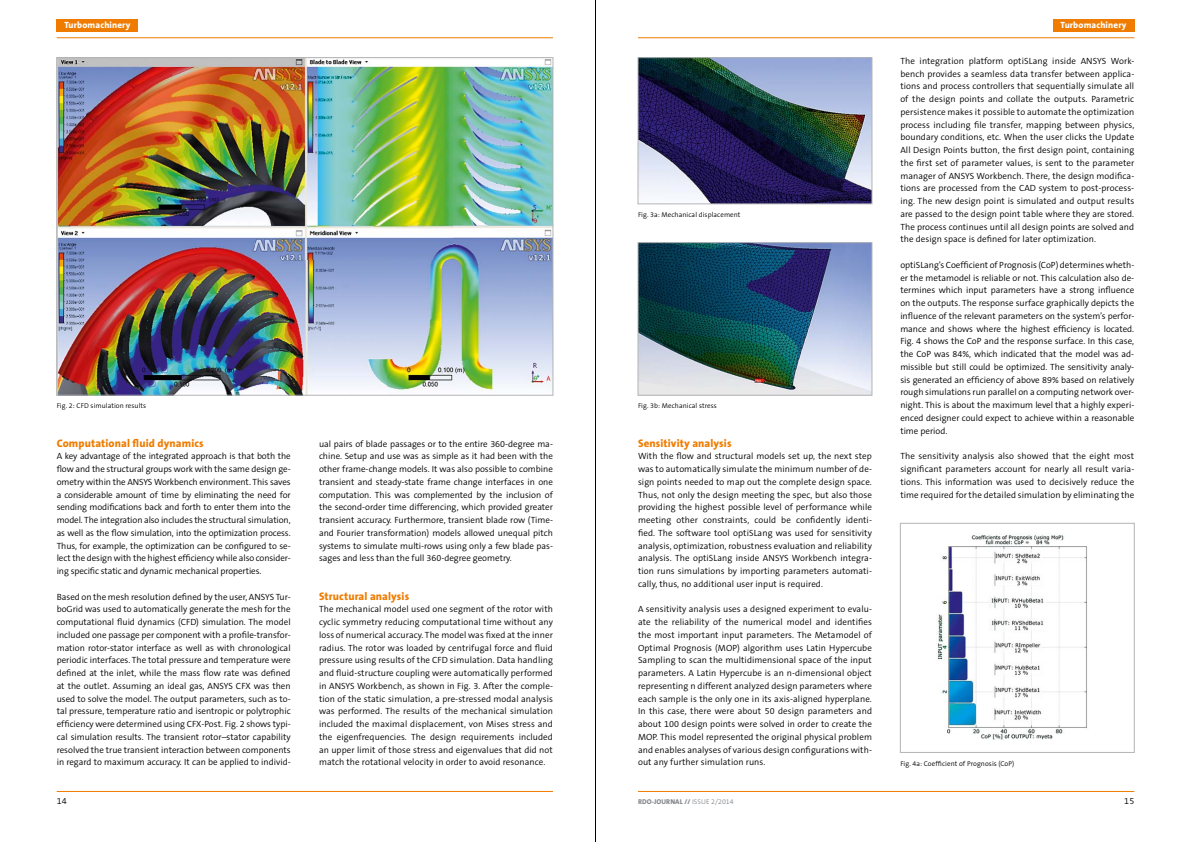
<style>
.page{position:relative;width:1191px;height:842px;background:#fff}
.page>*{position:absolute;margin:0;border:0;box-sizing:border-box;transform-origin:0 0}
.t1{font:800 11px "The Sans";letter-spacing:.01em;color:#ef7c00}
.t2{font:300 9px/12.8px "The Sans B4";color:#000;text-align:justify}
.t3{font:800 9px "The Sans";letter-spacing:.02em;color:#fff}
.t4{font:300 7px "The Sans B4";letter-spacing:.01em;color:#000}
.t5{font:800 7px "The Sans";letter-spacing:.005em;color:#85878b}
.s1{font-family:"The Sans B4";font-weight:300}
</style>
<div class="page">
<hr style="left:57px;top:37px;width:496px;height:1px;background:#ef7c00">
<hr style="left:638px;top:37px;width:496px;height:1px;background:#ef7c00">
<hr style="left:638px;top:791px;width:496px;height:1px;background:#ef7c00">
<hr style="left:57px;top:791px;width:496px;height:1px;background:#ef7c00">
<div style="left:1052px;top:19px;width:82px;height:13px;background:#ef7c00"></div>
<div style="left:57px;top:19px;width:81px;height:13px;background:#ef7c00"></div>
<img style="left:58px;top:59px;width:493px;height:334px">
<img style="left:640px;top:59px;width:230px;height:143px">
<div style="left:638px;top:57px;width:234px;height:147px;border:1px solid #b2b4b7"></div>
<img style="left:640px;top:244px;width:230px;height:149px">
<div style="left:638px;top:242px;width:234px;height:153px;border:1px solid #b2b4b7"></div>
<img style="left:936px;top:534px;width:151px;height:206px">
<div style="left:900px;top:523px;width:234px;height:230px;border:1px solid #b2b4b7"></div>
<hr style="left:595px;top:0;width:1px;height:842px;background:#000">
<p class="t3" style="left:64px;top:21px;width:68px">Turbomachinery</p>
<p class="t3" style="left:1060px;top:21px;width:68px">Turbomachinery</p>
<p class="t4" style="left:57px;top:403px;width:91px">Fig. 2: CFD simulation results</p>
<p class="t1" style="left:57px;top:438px;width:148px">Computational fluid dynamics</p>
<p class="t2" style="left:57px;top:451px;width:235px">A key advantage of the integrated approach is that both the flow and the structural groups work with the same design ge&shy;ometry within the ANSYS Workbench environment. This saves a considerable amount of time by eliminating the need for sending modifications back and forth to enter them into the model. The integration also includes the structural simulation, as well as the flow simulation, into the optimization process.<br>Thus, for example, the optimization can be configured to se&shy;lect the design with the highest efficiency while also consider&shy;ing specific static and dynamic mechanical properties.</p>
<p class="t2" style="left:57px;top:591px;width:235px">Based on the mesh resolution defined by the user, ANSYS Tur&shy;boGrid was used to automatically generate the mesh for the computational fluid dynamics (CFD) simulation. The model included one passage per component with a profile-transfor&shy;mation rotor-stator interface as well as with chronological periodic interfaces. The total pressure and temperature were defined at the inlet, while the mass flow rate was defined at the outlet. Assuming an ideal gas, ANSYS CFX was then used to solve the model. The output parameters, such as to&shy;tal pressure, temperature ratio and isentropic or polytrophic efficiency were determined using CFX-Post. Fig. 2 shows typi&shy;cal simulation results. The transient rotor–stator capability resolved the true transient interaction between components in regard to maximum accuracy. It can be applied to individ-</p>
<p class="t2" style="left:319px;top:438px;width:235px">ual pairs of blade passages or to the entire 360-degree ma&shy;chine. Setup and use was as simple as it had been with the other frame-change models. It was also possible to combine transient and steady-state frame change interfaces in one computation. This was complemented by the inclusion of the second-order time differencing, which provided greater transient accuracy. Furthermore, transient blade row (Time&shy;and Fourier transformation) models allowed unequal pitch systems to simulate multi-rows using only a few blade pas&shy;sages and less than the full 360-degree geometry.</p>
<p class="t1" style="left:319px;top:591px;width:92px">Structural analysis</p>
<p class="t2" style="left:319px;top:604px;width:235px">The mechanical model used one segment of the rotor with cyclic symmetry reducing computational time without any loss of numerical accuracy. The model was fixed at the inner radius. The rotor was loaded by centrifugal force and fluid pressure using results of the CFD simulation. Data handling and fluid-structure coupling were automatically performed in ANSYS Workbench, as shown in Fig. 3. After the comple&shy;tion of the static simulation, a pre-stressed modal analysis was performed. The results of the mechanical simulation included the maximal displacement, von Mises stress and the eigenfrequencies. The design requirements included an upper limit of those stress and eigenvalues that did not match the rotational velocity in order to avoid resonance.</p>
<p class="t4" style="left:638px;top:212px;width:104px">Fig. 3a: Mechanical displacement</p>
<p class="t4" style="left:638px;top:403px;width:80px">Fig. 3b: Mechanical stress</p>
<p class="t1" style="left:638px;top:438px;width:95px">Sensitivity analysis</p>
<p class="t2" style="left:638px;top:451px;width:235px">With the flow and structural models set up, the next step was to automatically simulate the minimum number of de&shy;sign points needed to map out the complete design space.<br>Thus, not only the design meeting the spec, but also those providing the highest possible level of performance while meeting other constraints, could be confidently identi&shy;fied. The software tool optiSLang was used for sensitivity analysis, optimization, robustness evaluation and reliability analysis. The optiSLang inside ANSYS Workbench integra&shy;tion runs simulations by importing parameters automati&shy;cally, thus, no additional user input is required.</p>
<p class="t2" style="left:638px;top:604px;width:235px">A sensitivity analysis uses a designed experiment to evalu&shy;ate the reliability of the numerical model and identifies the most important input parameters. The Metamodel of Optimal Prognosis (MOP) algorithm uses Latin Hypercube Sampling to scan the multidimensional space of the input parameters. A Latin Hypercube is an n-dimensional object representing n different analyzed design parameters where each sample is the only one in its axis-aligned hyperplane.<br>In this case, there were about 50 design parameters and about 100 design points were solved in order to create the MOP. This model represented the original physical problem and enables analyses of various design configurations with&shy;out any further simulation runs.</p>
<p class="t2" style="left:900px;top:55px;width:235px">The integration platform optiSLang inside ANSYS Work&shy;bench provides a seamless data transfer between applica&shy;tions and process controllers that sequentially simulate all of the design points and collate the outputs. Parametric persistence makes it possible to automate the optimization process including file transfer, mapping between physics, boundary conditions, etc. When the user clicks the Update All Design Points button, the first design point, containing the first set of parameter values, is sent to the parameter manager of ANSYS Workbench. There, the design modifica&shy;tions are processed from the CAD system to post-process&shy;ing. The new design point is simulated and output results are passed to the design point table where they are stored.<br>The process continues until all design points are solved and the design space is defined for later optimization.</p>
<p class="t2" style="left:900px;top:259px;width:235px">optiSLang’s Coefficient of Prognosis (CoP) determines wheth&shy;er the metamodel is reliable or not. This calculation also de&shy;termines which input parameters have a strong influence on the outputs. The response surface graphically depicts the influence of the relevant parameters on the system’s perfor&shy;mance and shows where the highest efficiency is located.<br>Fig. 4 shows the CoP and the response surface. In this case, the CoP was 84%, which indicated that the model was ad&shy;missible but still could be optimized. The sensitivity analy&shy;sis generated an efficiency of above 89% based on relatively rough simulations run parallel on a computing network over&shy;night. This is about the maximum level that a highly experi&shy;enced designer could expect to achieve within a reasonable time period.</p>
<p class="t2" style="left:900px;top:451px;width:235px">The sensitivity analysis also showed that the eight most significant parameters account for nearly all result varia&shy;tions. This information was used to decisively reduce the time required for the detailed simulation by eliminating the</p>
<p class="t4" style="left:900px;top:760px;width:115px">Fig. 4a: Coefficient of Prognosis (CoP)</p>
<p class="t2" style="left:57px;top:795px;width:11px">14</p>
<p class="t5" style="left:638px;top:798px;width:97px">RDO-JOURNAL // <span class="s1">ISSUE 2/2014</span></p>
<p class="t2" style="left:1124px;top:795px;width:11px">15</p>
</div>
